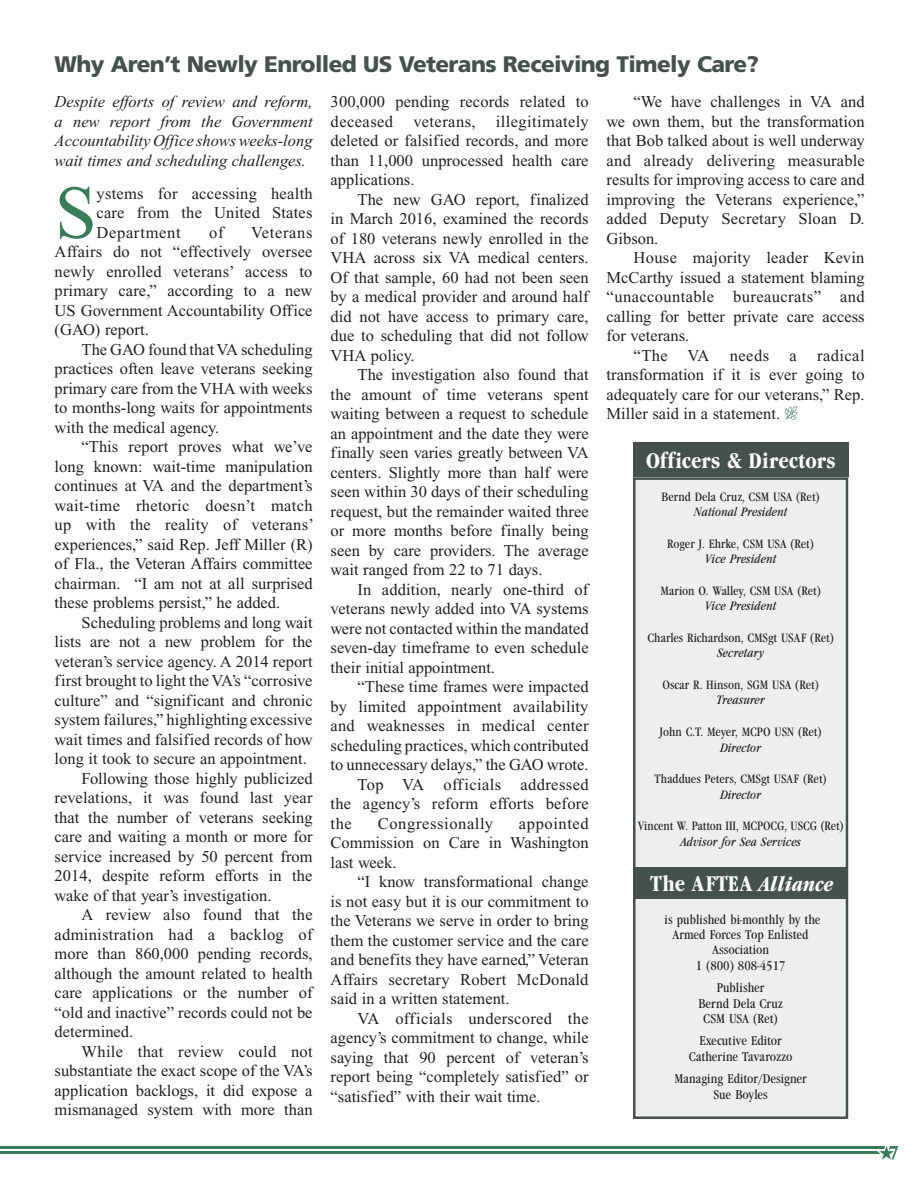
<style>
.page{position:relative;width:918px;height:1188px;background:#fff}
.page>*{position:absolute;margin:0;border:0;box-sizing:border-box;transform-origin:0 0}
.t1{font:75.45px "Times New Roman";color:#387c58}
.t2{font:900 22.5px "Frutiger";letter-spacing:-.03em;color:#45514e}
.credit{font:21.9px "Garamond Condensed Bold DTC";color:#fff}
.t3{font:16.5px/19.5px "Times New Roman";color:#231f20;text-align:justify}
.t4{font:italic 16.5px/19.5px "Times New Roman";color:#231f20;text-align:justify}
.t5{font:16.5px "Times New Roman";letter-spacing:.035em;color:#231f20}
.t6{font:13.2px/15.3px "Garamond Condensed Book DTC";color:#231f20;text-align:center}
.t7{font:12.6px "Garamond Condensed Book DTC";color:#231f20}
.t8{font:12.6px "Garamond Condensed Book Italic DTC";color:#231f20}
.s1{font-family:"Garamond";font-weight:700;font-style:italic;font-stretch:condensed}
</style>
<div class="page">
<svg style="left:785px;top:406px;width:12px;height:14px"></svg>
<hr style="left:0;top:1151px;width:887px;height:3px;background:#387c58">
<hr style="left:0;top:1146px;width:887px;height:3px;background:#387c58">
<svg style="left:877px;top:1145px;width:22px;height:15px"></svg>
<div style="left:633px;top:443px;width:215px;height:34px;background:#45514e"></div>
<div style="left:634px;top:479px;width:213px;height:639px;background:#eeeeef"></div>
<div style="left:633px;top:477px;width:215px;height:642px;border:3px solid #45514e"></div>
<div style="left:636px;top:867px;width:212px;height:31px;background:#45514e"></div>
<p class="t2" style="left:55px;top:51px;width:706px">Why Aren’t Newly Enrolled US Veterans Receiving Timely Care?</p>
<p class="t4" style="left:55px;top:92px;width:260px">Despite efforts of review and reform, a new report from the Government Accountability Office shows weeks-long wait times and scheduling challenges.</p>
<p class="t1" style="left:55px;top:171px;width:43px">S</p>
<p class="t3" style="left:97px;top:183px;width:218px">ystems for accessing health care from the United States Department</p>
<p class="t3" style="left:209px;top:222px;width:16px">of</p>
<p class="t3" style="left:55px;top:222px;width:259px;text-indent:197px">Veterans Affairs do not “effectively oversee newly enrolled veterans’ access to primary care,” according to a new US Government Accountability Office (GAO) report.</p>
<p class="t3" style="left:55px;top:339px;width:260px;text-indent:27px">The GAO found that VA scheduling practices often leave veterans seeking primary care from the VHA with weeks to months-long waits for appointments with the medical agency.</p>
<p class="t3" style="left:55px;top:437px;width:261px;text-indent:27px">“This report proves what we’ve long known: wait-time manipulation continues at VA and the department’s wait-time rhetoric doesn’t match up with the reality of veterans’ experiences,” said Rep. Jeff Miller (R) of Fla., the Veteran Affairs committee chairman. “I am not at all surprised these problems persist,” he added.</p>
<p class="t3" style="left:55px;top:612px;width:260px;text-indent:27px">Scheduling problems and long wait lists are not a new problem for the veteran’s service agency. A 2014 report first brought to light the VA’s “corrosive culture” and “significant and chronic system failures,” highlighting excessive wait times and falsified records of how long it took to secure an appointment.</p>
<p class="t3" style="left:55px;top:768px;width:260px;text-indent:27px">Following those highly publicized revelations, it was found last year that the number of veterans seeking care and waiting a month or more for service increased by 50 percent from 2014, despite reform efforts in the wake of that year’s investigation.</p>
<p class="t3" style="left:55px;top:905px;width:260px;text-indent:27px">A review also found that the administration had a backlog of more than 860,000 pending records, although the amount related to health care applications or the number of “old and inactive” records could not be determined.</p>
<p class="t3" style="left:55px;top:1041px;width:260px;text-indent:27px">While that review could not substantiate the exact scope of the VA’s application backlogs, it did expose a mismanaged system with more than</p>
<p class="t3" style="left:331px;top:92px;width:260px">300,000 pending records related to deceased veterans, illegitimately deleted or falsified records, and more than 11,000 unprocessed health care applications.</p>
<p class="t3" style="left:331px;top:189px;width:260px;text-indent:27px">The new GAO report, finalized in March 2016, examined the records of 180 veterans newly enrolled in the VHA across six VA medical centers.<br>Of that sample, 60 had not been seen by a medical provider and around half did not have access to primary care, due to scheduling that did not follow VHA policy.</p>
<p class="t3" style="left:331px;top:365px;width:260px;text-indent:27px">The investigation also found that the amount of time veterans spent waiting between a request to schedule an appointment and the date they were finally seen varies greatly between VA centers. Slightly more than half were seen within 30 days of their scheduling request, but the remainder waited three or more months before finally being seen by care providers. The average wait ranged from 22 to 71 days.</p>
<p class="t3" style="left:331px;top:579px;width:260px;text-indent:27px">In addition, nearly one-third of veterans newly added into VA systems were not contacted within the mandated seven-day timeframe to even schedule their initial appointment.</p>
<p class="t3" style="left:331px;top:677px;width:260px;text-indent:27px">“These time frames were impacted by limited appointment availability and weaknesses in medical center scheduling practices, which contributed to unnecessary delays,” the GAO wrote.</p>
<p class="t3" style="left:331px;top:774px;width:260px;text-indent:27px">Top VA officials addressed the agency’s reform efforts before the</p>
<p class="t3" style="left:331px;top:813px;width:260px;text-indent:188px">appointed Commission on Care in Washington last week.</p>
<p class="t3" style="left:331px;top:872px;width:260px;text-indent:27px">“I know transformational change is not easy but it is our commitment to the Veterans we serve in order to bring them the customer service and the care and benefits they have earned,” Veteran Affairs secretary Robert McDonald said in a written statement.</p>
<p class="t3" style="left:331px;top:1008px;width:260px;text-indent:27px">VA officials underscored the agency’s commitment to change, while saying that 90 percent of veteran’s report being “completely satisfied” or “satisfied” with their wait time.</p>
<p class="t5" style="left:378px;top:814px;width:117px">Congressionally</p>
<p class="t3" style="left:607px;top:92px;width:260px;text-indent:27px">“We have challenges in VA and we own them, but the transformation that Bob talked about is well underway and already delivering measurable results for improving access to care and improving the Veterans experience,” added Deputy Secretary Sloan D.<br>Gibson.</p>
<p class="t3" style="left:607px;top:248px;width:260px;text-indent:27px">House majority leader Kevin McCarthy issued a statement blaming “unaccountable bureaucrats” and calling for better private care access for veterans.</p>
<p class="t3" style="left:607px;top:345px;width:260px;text-indent:27px">“The VA needs a radical transformation if it is ever going to adequately care for our veterans,” Rep.<br>Miller said in a statement.</p>
<p class="credit" style="left:646px;top:448px;width:191px">Officers &amp; Directors</p>
<p class="t7" style="left:662px;top:489px;width:160px">Bernd Dela Cruz, CSM USA (Ret)</p>
<p class="t8" style="left:694px;top:505px;width:95px">National President</p>
<p class="t7" style="left:667px;top:536px;width:148px">Roger J. Ehrke, CSM USA (Ret)</p>
<p class="t8" style="left:705px;top:552px;width:73px">Vice President</p>
<p class="t7" style="left:660px;top:583px;width:162px">Marion O. Walley, CSM USA (Ret)</p>
<p class="t8" style="left:705px;top:599px;width:73px">Vice President</p>
<p class="t7" style="left:647px;top:631px;width:188px">Charles Richardson, CMSgt USAF (Ret)</p>
<p class="t8" style="left:717px;top:646px;width:49px">Secretary</p>
<p class="t7" style="left:662px;top:678px;width:158px">Oscar R. Hinson, SGM USA (Ret)</p>
<p class="t8" style="left:716px;top:693px;width:50px">Treasurer</p>
<p class="t7" style="left:660px;top:725px;width:164px">John C.T. Meyer, MCPO USN (Ret)</p>
<p class="t8" style="left:720px;top:740px;width:43px">Director</p>
<p class="t7" style="left:655px;top:772px;width:174px">Thaddues Peters, CMSgt USAF (Ret)</p>
<p class="t8" style="left:720px;top:787px;width:43px">Director</p>
<p class="t7" style="left:638px;top:819px;width:207px">Vincent W. Patton III, MCPOCG, USCG (Ret)</p>
<p class="t8" style="left:680px;top:834px;width:123px">Advisor for Sea Services</p>
<p class="credit" style="left:650px;top:871px;width:185px">The AFTEA <span class="s1">Alliance</span></p>
<p class="t6" style="left:665px;top:912px;width:157px">is published bi-monthly by the<br>Armed Forces Top Enlisted<br>Association<br>1 (800) 808-4517</p>
<p class="t6" style="left:698px;top:980px;width:86px">Publisher<br>Bernd Dela Cruz</p>
<p class="t6" style="left:703px;top:1011px;width:76px">CSM USA (Ret)</p>
<p class="t6" style="left:689px;top:1034px;width:105px">Executive Editor<br>Catherine Tavarozzo</p>
<p class="t6" style="left:675px;top:1071px;width:134px">Managing Editor/Designer<br>Sue Boyles</p>
</div>
